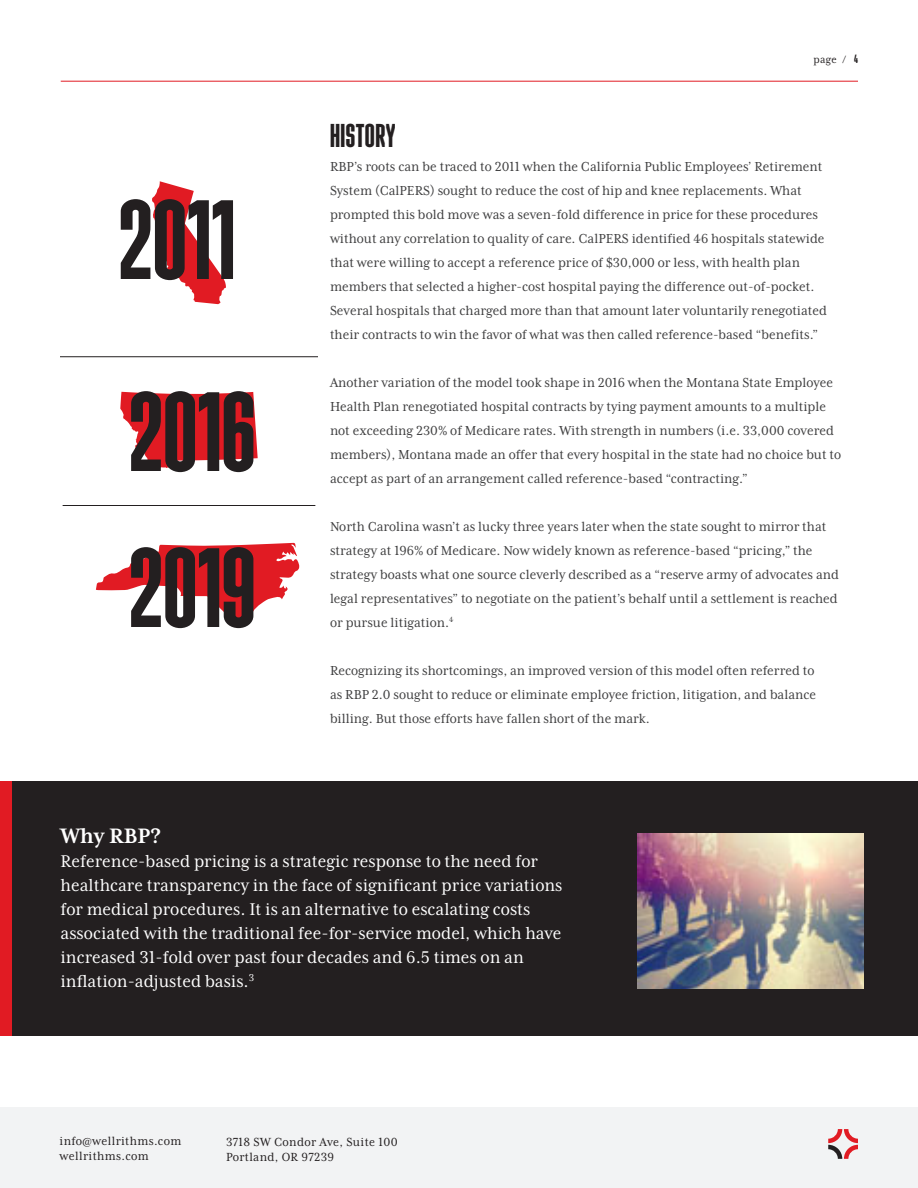
<style>
.page{position:relative;width:918px;height:1188px;background:#fff}
.page>*{position:absolute;margin:0;border:0;box-sizing:border-box;transform-origin:0 0}
.t1{font:112.5px "Bulevar";color:#231f20}
.Sub1{font:33px "Bulevar";letter-spacing:.015em;color:#231f20}
.Folio{font:700 24px "Mrs Eaves XL Serif Nar OT";color:#fff}
.Body_Copy{font:19.5px/24px "Mrs Eaves XL Serif Nar OT";color:#fff}
.Body_Copy-2{font:15px/24px "Mrs Eaves XL Serif Nar OT";color:#3e3e3f}
.t2{font:13.5px/15px "Mrs Eaves XL Serif Nar OT";letter-spacing:.025em;color:#231f20}
.t3{font:12px "Mrs Eaves XL Serif Nar OT";color:#231f20}
.s1{font-family:"Bulevar"}
</style>
<div class="page">
<div style="left:0;top:1107px;width:918px;height:81px;background:#f2f3f4"></div>
<svg style="left:96px;top:543px;width:204px;height:80px"></svg>
<svg style="left:120px;top:392px;width:138px;height:78px"></svg>
<svg style="left:152px;top:181px;width:74px;height:123px"></svg>
<hr style="left:60px;top:356px;width:258px;height:1px;background:#231f20">
<hr style="left:63px;top:505px;width:252px;height:1px;background:#231f20">
<svg style="left:828px;top:1129px;width:30px;height:30px"></svg>
<hr style="left:61px;top:81px;width:797px;height:1px;background:#e11b23">
<div style="left:0;top:782px;width:918px;height:254px;background:#231f20"></div>
<div style="left:0;top:782px;width:11px;height:254px;background:#e11b23"></div>
<img style="left:638px;top:833px;width:225px;height:155px">
<p class="t1" style="left:118px;top:177px;width:118px">2011</p>
<p class="t1" style="left:129px;top:369px;width:128px">2016</p>
<p class="t1" style="left:129px;top:525px;width:128px">2019</p>
<p class="t3" style="left:814px;top:53px;width:46px">page / <span class="s1">4</span></p>
<p class="Sub1" style="left:330px;top:117px;width:67px">HISTORY</p>
<p class="Body_Copy-2" style="left:330px;top:155px;width:499px">RBP’s roots can be traced to 2011 when the California Public Employees’ Retirement System (CalPERS) sought to reduce the cost of hip and knee replacements. What prompted this bold move was a seven-fold difference in price for these procedures without any correlation to quality of care. CalPERS identified 46 hospitals statewide that were willing to accept a reference price of $30,000 or less, with health plan members that selected a higher-cost hospital paying the difference out-of-pocket.<br>Several hospitals that charged more than that amount later voluntarily renegotiated their contracts to win the favor of what was then called reference-based “benefits.”</p>
<p class="Body_Copy-2" style="left:330px;top:371px;width:513px">Another variation of the model took shape in 2016 when the Montana State Employee Health Plan renegotiated hospital contracts by tying payment amounts to a multiple not exceeding 230% of Medicare rates. With strength in numbers (i.e. 33,000 covered members), Montana made an offer that every hospital in the state had no choice but to accept as part of an arrangement called reference-based “contracting.”</p>
<p class="Body_Copy-2" style="left:330px;top:515px;width:510px">North Carolina wasn’t as lucky three years later when the state sought to mirror that strategy at 196% of Medicare. Now widely known as reference-based “pricing,” the strategy boasts what one source cleverly described as a “reserve army of advocates and legal representatives” to negotiate on the patient’s behalf until a settlement is reached or pursue litigation.<sup>4</sup></p>
<p class="Body_Copy-2" style="left:330px;top:659px;width:488px;text-align:justify">Recognizing its shortcomings, an improved version of this model often referred to as RBP 2.0 sought to reduce or eliminate employee friction, litigation, and balance billing. But those efforts have fallen short of the mark.</p>
<p class="Folio" style="left:61px;top:823px;width:102px">Why RBP?</p>
<p class="Body_Copy" style="left:61px;top:849px;width:503px">Reference-based pricing is a strategic response to the need for healthcare transparency in the face of significant price variations for medical procedures. It is an alternative to escalating costs associated with the traditional fee-for-service model, which have increased 31-fold over past four decades and 6.5 times on an inflation-adjusted basis.<sup>3</sup></p>
<p class="t2" style="left:60px;top:1133px;width:123px">info@wellrithms.com wellrithms.com</p>
<p class="t2" style="left:226px;top:1135px;width:173px">3718 SW Condor Ave, Suite 100<br>Portland, OR 97239</p>
</div>
